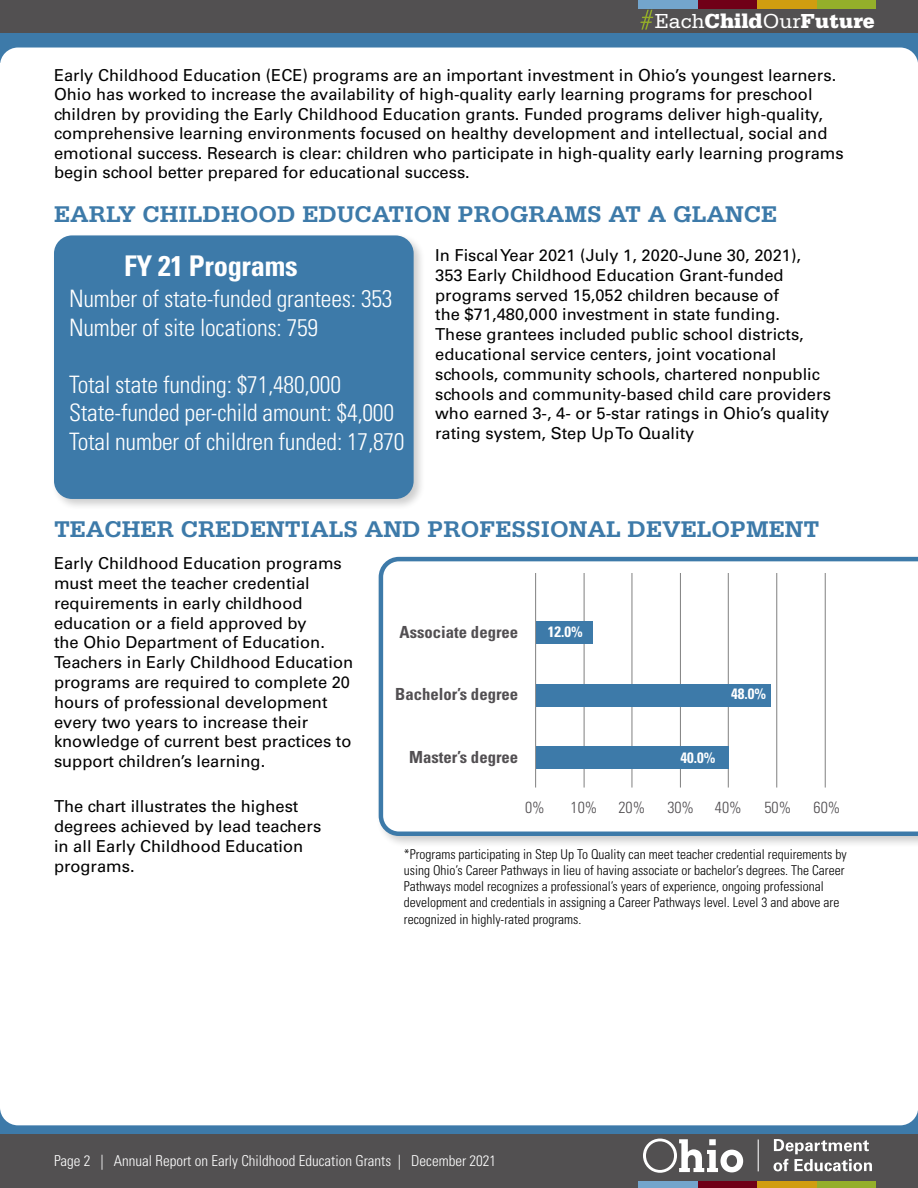
<style>
.page{position:relative;width:918px;height:1188px;background:#fff}
.page>*{position:absolute;margin:0;border:0;box-sizing:border-box;transform-origin:0 0}
.t1{font:700 condensed 28.5px "Univers LT Std";letter-spacing:-.01em;color:#fff}
.t2{font:300 condensed 24px "Univers LT Std";letter-spacing:-.01em;color:#fff}
.BOD{font:700 24px "Serifa Std";color:#3d7aa9}
.t3{font:900 21.45px "Serifa Std";color:#fff}
.t4{font:700 condensed 16.65px "Univers LT Std";color:#524f52}
.BOD-2{font:16.5px/19.8px "Univers LT Std";color:#000}
.t5{font:300 condensed 16.05px "Univers LT Std";color:#524f52}
.t6{font:300 condensed 15px "Univers LT Std";color:#fff}
.t7{font:700 condensed 15px "Univers LT Std";color:#fff}
.t8{font:300 condensed 13.5px/16.2px "Univers LT Std";color:#000}
.s1{font-weight:400}
</style>
<div class="page">
<div style="left:0;top:1115px;width:918px;height:73px;background:#525051"></div>
<div style="left:0;top:0;width:918px;height:36px;background:#525051"></div>
<div style="left:0;top:33px;width:918px;height:30px;background:#3d7aa9"></div>
<div style="left:0;top:1105px;width:918px;height:29px;background:#3d7aa9"></div>
<div style="left:816px;top:0;width:60px;height:8px;background:#94af2a"></div>
<div style="left:757px;top:0;width:59px;height:8px;background:#d19d10"></div>
<div style="left:698px;top:0;width:59px;height:8px;background:#700017"></div>
<div style="left:639px;top:0;width:59px;height:8px;background:#73a5cc"></div>
<svg style="left:640px;top:10px;width:13px;height:20px"></svg>
<div style="left:816px;top:1181px;width:60px;height:7px;background:#94af2a"></div>
<div style="left:757px;top:1181px;width:59px;height:7px;background:#d19d10"></div>
<div style="left:698px;top:1181px;width:59px;height:7px;background:#700017"></div>
<div style="left:639px;top:1181px;width:59px;height:7px;background:#73a5cc"></div>
<svg style="left:643px;top:1139px;width:100px;height:34px"></svg>
<hr style="left:758px;top:1139px;width:1px;height:32px;background:#fff">
<svg style="left:774px;top:1139px;width:98px;height:32px"></svg>
<div style="left:0;top:48px;width:918px;height:1077px;background:#fff;border-radius:18px"></div>
<div style="left:376px;top:554px;width:542px;height:294px;background:#000;opacity:.2"></div>
<svg style="left:379px;top:557px;width:539px;height:279px"></svg>
<div style="left:51px;top:233px;width:375px;height:278px;background:#000;opacity:.2"></div>
<div style="left:54px;top:235px;width:360px;height:264px;background:#3d7aa9;border-radius:18px"></div>
<hr style="left:535px;top:573px;width:1px;height:215px;background:#808080">
<hr style="left:584px;top:573px;width:1px;height:215px;background:#808080">
<hr style="left:632px;top:573px;width:1px;height:215px;background:#808080">
<hr style="left:680px;top:573px;width:1px;height:215px;background:#808080">
<hr style="left:728px;top:573px;width:1px;height:215px;background:#808080">
<hr style="left:776px;top:573px;width:1px;height:215px;background:#808080">
<hr style="left:825px;top:573px;width:1px;height:215px;background:#808080">
<div style="left:536px;top:622px;width:56px;height:22px;background:#3d7aa9"></div>
<div style="left:536px;top:684px;width:234px;height:23px;background:#3d7aa9"></div>
<div style="left:536px;top:746px;width:192px;height:23px;background:#3d7aa9"></div>
<h3 class="t3" style="left:655px;top:8px;width:222px"><span class="s1">Each</span>Child<span class="s1">Our</span>Future</h3>
<p class="BOD-2" style="left:54px;top:65px;width:791px">Early Childhood Education (ECE) programs are an important investment in Ohio’s youngest learners.<br>Ohio has worked to increase the availability of high-quality early learning programs for preschool children by providing the Early Childhood Education grants. Funded programs deliver high-quality, comprehensive learning environments focused on healthy development and intellectual, social and emotional success. Research is clear: children who participate in high-quality early learning programs begin school better prepared for educational success.</p>
<p class="BOD" style="left:54px;top:201px;width:725px">EARLY CHILDHOOD EDUCATION PROGRAMS AT A GLANCE</p>
<p class="t1" style="left:124px;top:248px;width:175px">FY 21 Programs</p>
<p class="t2" style="left:69px;top:284px;width:325px">Number of state-funded grantees: 353</p>
<p class="t2" style="left:69px;top:313px;width:251px">Number of site locations: 759</p>
<p class="t2" style="left:69px;top:370px;width:273px">Total state funding: $71,480,000</p>
<p class="t2" style="left:69px;top:398px;width:326px">State-funded per-child amount: $4,000</p>
<p class="t2" style="left:69px;top:427px;width:337px">Total number of children funded: 17,870</p>
<p class="BOD-2" style="left:435px;top:245px;width:397px">In Fiscal Year 2021 (July 1, 2020-June 30, 2021), 353 Early Childhood Education Grant-funded programs served 15,052 children because of<br>the $71,480,000 investment in state funding.<br>These grantees included public school districts, educational service centers, joint vocational schools, community schools, chartered nonpublic schools and community-based child care providers who earned 3-, 4- or 5-star ratings in Ohio’s quality rating system, Step Up To Quality</p>
<p class="BOD" style="left:54px;top:515px;width:767px">TEACHER CREDENTIALS AND PROFESSIONAL DEVELOPMENT</p>
<p class="BOD-2" style="left:54px;top:554px;width:301px">Early Childhood Education programs must meet the teacher credential requirements in early childhood education or a field approved by<br>the Ohio Department of Education.<br>Teachers in Early Childhood Education programs are required to complete 20 hours of professional development every two years to increase their knowledge of current best practices to support children’s learning.</p>
<p class="BOD-2" style="left:54px;top:797px;width:269px">The chart illustrates the highest degrees achieved by lead teachers in all Early Childhood Education programs.</p>
<p class="t4" style="left:400px;top:621px;width:120px">Associate degree</p>
<p class="t7" style="left:548px;top:623px;width:36px">12.0%</p>
<p class="t4" style="left:395px;top:684px;width:125px">Bachelor’s degree</p>
<p class="t7" style="left:731px;top:685px;width:36px">48.0%</p>
<p class="t4" style="left:409px;top:746px;width:111px">Master’s degree</p>
<p class="t7" style="left:681px;top:748px;width:36px">40.0%</p>
<p class="t5" style="left:525px;top:797px;width:21px">0%</p>
<p class="t5" style="left:571px;top:797px;width:28px">10%</p>
<p class="t5" style="left:619px;top:797px;width:28px">20%</p>
<p class="t5" style="left:667px;top:797px;width:28px">30%</p>
<p class="t5" style="left:715px;top:797px;width:28px">40%</p>
<p class="t5" style="left:764px;top:797px;width:28px">50%</p>
<p class="t5" style="left:814px;top:797px;width:28px">60%</p>
<p class="t8" style="left:404px;top:846px;width:444px">*Programs participating in Step Up To Quality can meet teacher credential requirements by using Ohio’s Career Pathways in lieu of having associate or bachelor’s degrees. The Career Pathways model recognizes a professional’s years of experience, ongoing professional development and credentials in assigning a Career Pathways level. Level 3 and above are recognized in highly-rated programs.</p>
<p class="t6" style="left:54px;top:1152px;width:444px">Page 2 | Annual Report on Early Childhood Education Grants | December 2021</p>
</div>
